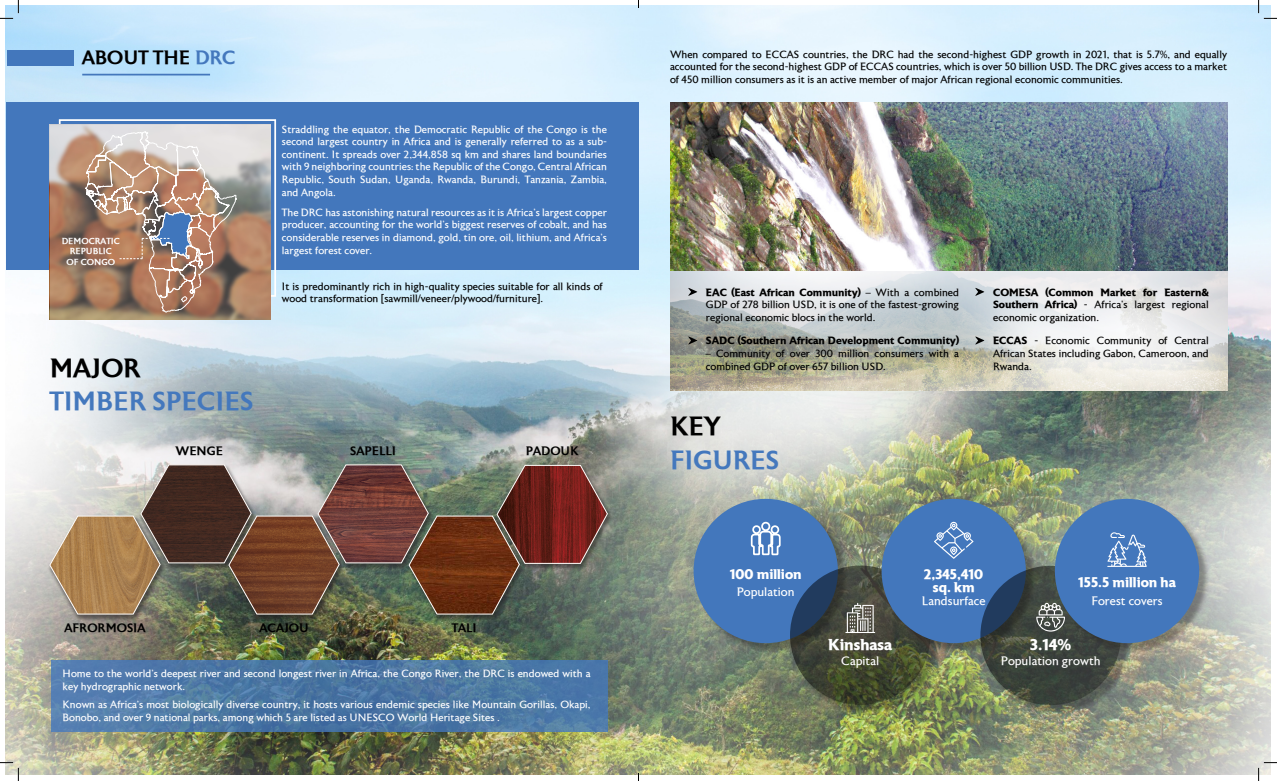
<style>
.page{position:relative;width:1277px;height:781px;background:#fff}
.page>*{position:absolute;margin:0;border:0;box-sizing:border-box;transform-origin:0 0}
.t1{font:500 26.25px "Astoria";color:#4478bd}
.t2{font:500 26.25px "Astoria";color:#000}
.t3{font:500 19.25px "Astoria";color:#000}
.t4{font:700 15.75px "Astoria";color:#fff}
.t5{font:700 14px/13.1px "Astoria";color:#fff;text-align:center}
.t6{font:700 14px "Astoria";color:#fff}
.t7{font:12.25px "Astoria Roman";color:#fff}
.t8{font:500 12.25px "Astoria";color:#000}
.t9{font:12.25px "Astoria";color:#fff}
.t10{font:10.5px/12.6px "Astoria Roman";color:#fff;text-align:justify}
.t11{font:10.5px/12.6px "Astoria Roman";color:#000;text-align:justify}
.t12{font:700 10.5px/12.6px "Astoria";color:#000;text-align:justify}
.t13{font:500 8.75px "Astoria";color:#fff}
.s1{color:#4478bd}
.s2{font-family:"Astoria";font-weight:700}
.s3{font-family:"Astoria Roman";font-weight:400}
</style>
<div class="page">
<img style="left:6px;top:6px;width:1264px;height:768px">
<svg style="left:51px;top:660px;width:556px;height:71px;background:#4d78a6"></svg>
<svg style="left:670px;top:270px;width:557px;height:121px;background:#d0d2cd"></svg>
<div style="left:7px;top:50px;width:67px;height:16px;background:#4377bc"></div>
<div style="left:6px;top:103px;width:632px;height:167px;background:#4377bc"></div>
<img style="left:670px;top:103px;width:557px;height:167px">
<div style="left:47px;top:515px;width:120px;height:107px;background:#231f20;opacity:.55"></div>
<div style="left:407px;top:515px;width:119px;height:107px;background:#231f20;opacity:.55"></div>
<div style="left:227px;top:515px;width:119px;height:107px;background:#231f20;opacity:.55"></div>
<div style="left:495px;top:464px;width:119px;height:107px;background:#231f20;opacity:.55"></div>
<img style="left:49px;top:464px;width:559px;height:151px">
<svg style="left:688px;top:288px;width:9px;height:8px"></svg>
<svg style="left:975px;top:288px;width:9px;height:8px"></svg>
<svg style="left:688px;top:336px;width:9px;height:8px"></svg>
<svg style="left:975px;top:336px;width:9px;height:8px"></svg>
<div style="left:695px;top:500px;width:153px;height:154px;background:#231f20;opacity:.4"></div>
<div style="left:694px;top:499px;width:144px;height:144px;background:#4377bc;border-radius:50%"></div>
<div style="left:792px;top:567px;width:149px;height:148px;background:#231f20;opacity:.4"></div>
<svg style="left:790px;top:565px;width:140px;height:140px;background:#3d4439"></svg>
<div style="left:883px;top:500px;width:153px;height:154px;background:#231f20;opacity:.4"></div>
<div style="left:882px;top:499px;width:144px;height:144px;background:#4377bc;border-radius:50%"></div>
<div style="left:982px;top:567px;width:150px;height:149px;background:#231f20;opacity:.4"></div>
<svg style="left:980px;top:566px;width:141px;height:139px;background:#384240"></svg>
<div style="left:1056px;top:500px;width:154px;height:154px;background:#231f20;opacity:.4"></div>
<div style="left:1055px;top:499px;width:144px;height:144px;background:#4377bc;border-radius:50%"></div>
<svg style="left:934px;top:521px;width:39px;height:38px"></svg>
<svg style="left:1107px;top:532px;width:40px;height:35px"></svg>
<svg style="left:845px;top:603px;width:30px;height:30px"></svg>
<svg style="left:1036px;top:603px;width:29px;height:28px"></svg>
<svg style="left:750px;top:521px;width:31px;height:35px"></svg>
<svg style="left:50px;top:125px;width:31px;height:195px;background:#aa8973"></svg>
<svg style="left:81px;top:6px;width:190px;height:527px;background:#b0b6bb"></svg>
<svg style="left:92px;top:130px;width:126px;height:164px;background:#b89b8c"></svg>
<svg style="left:0;top:0;width:19px;height:19px"></svg>
<svg style="left:0;top:762px;width:19px;height:19px"></svg>
<svg style="left:1258px;top:0;width:19px;height:19px"></svg>
<svg style="left:1258px;top:762px;width:19px;height:19px"></svg>
<p class="t3" style="left:82px;top:47px;width:155px">ABOUT THE <span class="s1">DRC</span></p>
<p class="t13" style="left:62px;top:236px;width:60px">DEMOCRATIC</p>
<p class="t13" style="left:70px;top:247px;width:44px">REPUBLIC</p>
<p class="t13" style="left:67px;top:257px;width:50px">OF CONGO</p>
<p class="t2" style="left:50px;top:353px;width:92px">MAJOR</p>
<p class="t1" style="left:50px;top:387px;width:205px">TIMBER SPECIES</p>
<p class="t10" style="left:282px;top:123px;width:327px">Straddling the equator, the Democratic Republic of the Congo is the second largest country in Africa and is generally referred to as a sub&shy;continent. It spreads over 2,344,858 sq km and shares land boundaries with 9 neighboring countries: the Republic of the Congo, Central African Republic, South Sudan, Uganda, Rwanda, Burundi, Tanzania, Zambia, and Angola.</p>
<p class="t10" style="left:282px;top:206px;width:327px">The DRC has astonishing natural resources as it is Africa’s largest copper producer, accounting for the world’s biggest reserves of cobalt, and has considerable reserves in diamond, gold, tin ore, oil, lithium, and Africa’s largest forest cover.</p>
<p class="t11" style="left:282px;top:280px;width:322px">It is predominantly rich in high-quality species suitable for all kinds of wood transformation [sawmill/veneer/plywood/furniture].</p>
<p class="t8" style="left:175px;top:444px;width:49px">WENGE</p>
<p class="t8" style="left:350px;top:444px;width:47px">SAPELLI</p>
<p class="t8" style="left:526px;top:444px;width:55px">PADOUK</p>
<p class="t8" style="left:64px;top:621px;width:83px">AFRORMOSIA</p>
<p class="t8" style="left:259px;top:621px;width:51px">ACAJOU</p>
<p class="t8" style="left:452px;top:621px;width:27px">TALI</p>
<p class="t10" style="left:63px;top:668px;width:529px">Home to the world’s deepest river and second longest river in Africa, the Congo River, the DRC is endowed with a key hydrographic network.</p>
<p class="t10" style="left:63px;top:699px;width:529px">Known as Africa’s most biologically diverse country, it hosts various endemic species like Mountain Gorillas, Okapi,<br>Bonobo, and over 9 national parks, among which 5 are listed as UNESCO World Heritage Sites .</p>
<p class="t11" style="left:670px;top:48px;width:559px">When compared to ECCAS countries, the DRC had the second-highest GDP growth in 2021, that is 5.7%, and equally accounted for the second-highest GDP of ECCAS countries, which is over 50 billion USD. The DRC gives access to a market of 450 million consumers as it is an active member of major African regional economic communities.</p>
<p class="t11" style="left:706px;top:286px;width:255px"><span class="s2">EAC (East African Community)</span> – With a combined GDP of 278 billion USD, it is one of the fastest-growing regional economic blocs in the world.</p>
<p class="t12" style="left:706px;top:334px;width:255px">SADC (Southern African Development Community)</p>
<p class="t11" style="left:706px;top:347px;width:255px">– Community of over 300 million consumers with a combined GDP of over 657 billion USD.</p>
<p class="t2" style="left:670px;top:412px;width:53px">KEY</p>
<p class="t1" style="left:670px;top:445px;width:111px">FIGURES</p>
<p class="t12" style="left:993px;top:286px;width:217px">COMESA (Common Market for Eastern&amp; Southern Africa) <span class="s3">- Africa’s largest regional economic organization.</span></p>
<p class="t11" style="left:993px;top:335px;width:217px"><span class="s2">ECCAS</span> - Economic Community of Central African States including Gabon, Cameroon, and Rwanda.</p>
<p class="t6" style="left:730px;top:566px;width:73px">100 million</p>
<p class="t9" style="left:737px;top:585px;width:59px">Population</p>
<p class="t5" style="left:924px;top:568px;width:61px">2,345,410 sq. km</p>
<p class="t5" style="left:1078px;top:576px;width:99px">155.5 million ha</p>
<p class="t7" style="left:922px;top:594px;width:65px">Landsurface</p>
<p class="t7" style="left:1091px;top:594px;width:73px">Forest covers</p>
<p class="t4" style="left:828px;top:635px;width:66px">Kinshasa</p>
<p class="t4" style="left:1030px;top:635px;width:42px">3.14%</p>
<p class="t7" style="left:841px;top:654px;width:39px">Capital</p>
<p class="t7" style="left:1001px;top:654px;width:101px">Population growth</p>
</div>
